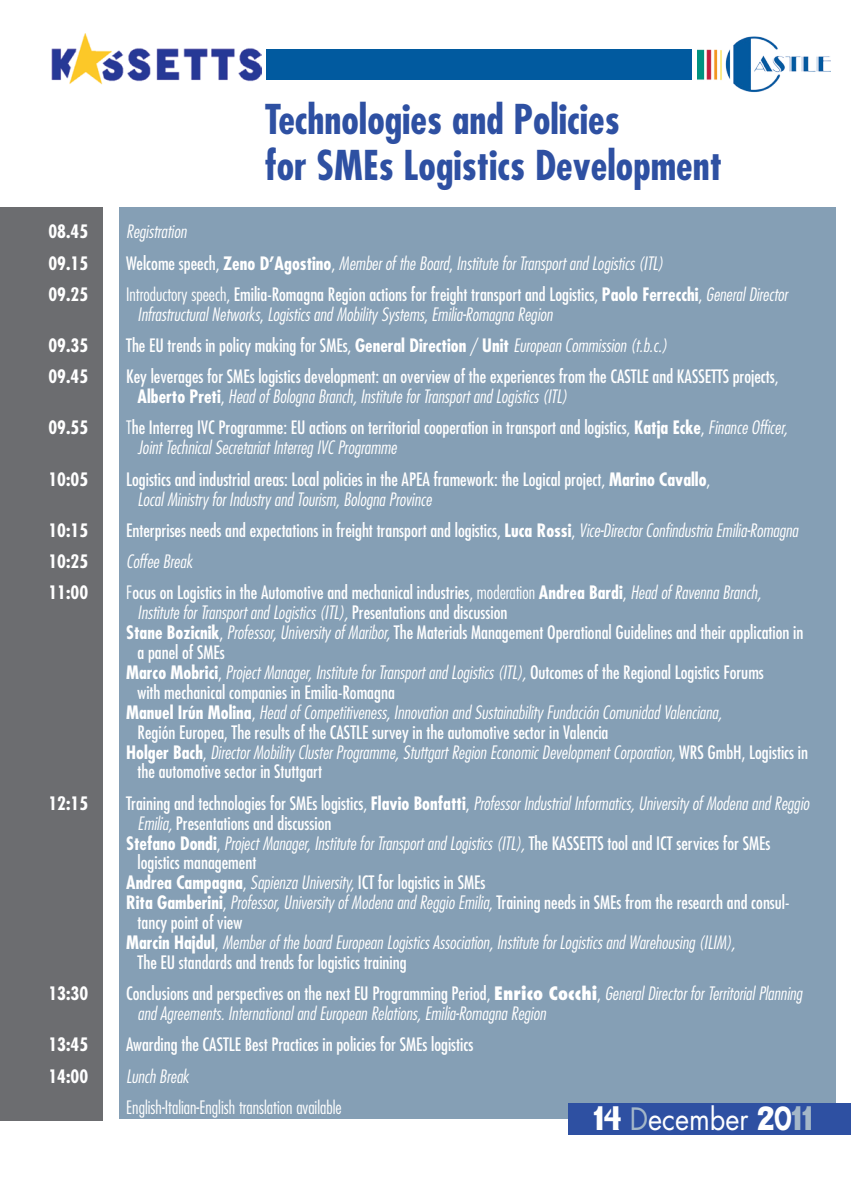
<style>
.page{position:relative;width:851px;height:1191px;background:#fff}
.page>*{position:absolute;margin:0;border:0;box-sizing:border-box;transform-origin:0 0}
.t1{font:700 condensed 40px/46px "Futura";color:#2e50a2}
.t2{font:30px "Futura";color:#fff;scale:.9 1}
.t3{font:condensed 18px/19.8px "Futura";color:#fff}
.t4{font:italic 300 condensed 18px/19.8px "Futura";color:#fff}
.t5{font:700 condensed 18px "Futura";color:#fff}
.t6{font:300 condensed 18px "Futura";color:#fff}
.s1{font-weight:400;font-style:normal}
.s2{font-style:normal}
.s3{font-weight:700;font-style:normal}
.s4{font-weight:300}
.s5{font-weight:700}
.s6{font-weight:300;font-style:italic}
.s7{font-weight:800;font-style:normal}
.s8{font-family:"Baikal"}
.s9{color:#a4b7c8}
.s10{font-family:"Baikal";color:#a4b7c8}
</style>
<div class="page">
<div style="left:0;top:207px;width:102px;height:913px;background:#6c6d70"></div>
<div style="left:119px;top:207px;width:716px;height:912px;background:#859fb5"></div>
<div style="left:266px;top:49px;width:487px;height:30px;background:#015a9f"></div>
<img style="left:51px;top:33px;width:210px;height:52px">
<div style="left:692px;top:27px;width:141px;height:72px;background:#fff"></div>
<img style="left:697px;top:36px;width:133px;height:57px">
<div style="left:568px;top:1103px;width:282px;height:31px;background:#2e50a2"></div>
<p class="t1" style="left:265px;top:96px;width:459px">Technologies and Policies<br>for SMEs Logistics Development</p>
<p class="t5" style="left:48px;top:220px;width:41px">08.45</p>
<p class="t4" style="left:126px;top:222px;width:62px">Registration</p>
<p class="t5" style="left:48px;top:251px;width:41px">09.15</p>
<p class="t4" style="left:126px;top:253px;width:538px"><span class="s1">Welcome speech</span><span class="s2">,</span> <span class="s3">Zeno D’Agostino</span><span class="s2">,</span> Member of the Board<span class="s2">,</span> Institute for Transport and Logistics (ITL)</p>
<p class="t5" style="left:48px;top:283px;width:41px">09.25</p>
<p class="t4" style="left:137px;top:284px;width:651px;text-indent:-11px"><span class="s2">Introductory speech,</span> <span class="s1">Emilia-Romagna Region actions for freight transport and Logistics</span><span class="s2">,</span> <span class="s3">Paolo Ferrecchi</span><span class="s2">,</span> General Director<br>Infrastructural Networks<span class="s2">,</span> Logistics and Mobility Systems<span class="s2">,</span> Emilia-Romagna Region</p>
<p class="t5" style="left:48px;top:334px;width:41px">09.35</p>
<p class="t3" style="left:126px;top:335px;width:542px">The EU trends in policy making for SMEs<span class="s4">,</span> <span class="s5">General Direction</span> <span class="s4">/</span> <span class="s5">Unit</span> <span class="s6">European Commission (t.b.c.)</span></p>
<p class="t5" style="left:48px;top:365px;width:41px">09.45</p>
<p class="t3" style="left:137px;top:367px;width:642px;text-indent:-11px">Key leverages for SMEs logistics development: an overview of the experiences from the CASTLE and KASSETTS projects<span class="s4">,<br></span><span class="s5">Alberto Preti</span><span class="s4">,</span> <span class="s6">Head of Bologna Branch, Institute for Transport and Logistics (ITL)</span></p>
<p class="t5" style="left:48px;top:416px;width:41px">09.55</p>
<p class="t3" style="left:137px;top:418px;width:651px;text-indent:-11px"><span class="s4">T</span>he Interreg IVC Programme: EU actions on territorial cooperation in transport and logistics<span class="s4">,</span> <span class="s5">Katja Ecke</span><span class="s4">,</span> <span class="s6">Finance Officer,<br>Joint Technical Secretariat Interreg IVC Programme</span></p>
<p class="t5" style="left:48px;top:467px;width:41px">10:05</p>
<p class="t3" style="left:137px;top:469px;width:574px;text-indent:-11px">Logistics and industrial areas: Local policies in the APEA framework: the Logical project<span class="s4">,</span> <span class="s5">Marino Cavallo</span><span class="s4">,<br></span><span class="s6">Local Ministry for Industry and Tourism, Bologna Province</span></p>
<p class="t5" style="left:48px;top:518px;width:41px">10:15</p>
<p class="t3" style="left:126px;top:520px;width:673px">Enterprises needs and expectations in freight transport and logistics<span class="s4">,</span> <span class="s5">Luca Rossi</span><span class="s4">,</span> <span class="s6">Vice-Director Confindustria Emilia-Romagna</span></p>
<p class="t5" style="left:48px;top:550px;width:41px">10:25</p>
<p class="t4" style="left:126px;top:551px;width:68px">Coffee Break</p>
<p class="t5" style="left:48px;top:581px;width:41px">11:00</p>
<p class="t3" style="left:137px;top:582px;width:625px;text-indent:-11px"><span class="s4">F</span>ocus on Logistics in the Automotive and mechanical industries<span class="s4">, moderation</span> <span class="s5">Andrea Bardi</span><span class="s4">,</span> <span class="s6">Head of Ravenna Branch,<br>Institute for Transport and Logistics (ITL),</span> Presentations and discussion</p>
<p class="t3" style="left:137px;top:622px;width:667px;text-indent:-11px"><span class="s5">Stane Bozicnik</span><span class="s4">,</span> <span class="s6">Professor, University of Maribor,</span> The Materials Management Operational Guidelines and their application in a panel of SMEs</p>
<p class="t3" style="left:137px;top:662px;width:627px;text-indent:-11px"><span class="s5">Marco Mobrici</span><span class="s4">,</span> <span class="s6">Project Manager, Institute for Transport and Logistics (ITL),</span> Outcomes of the Regional Logistics Forums with mechanical companies in Emilia-Romagna</p>
<p class="t4" style="left:137px;top:702px;width:586px;text-indent:-11px"><span class="s3">Manuel Irún Molina</span><span class="s2">,</span> Head of Competitiveness, Innovation and Sustainability Fundación Comunidad Valenciana,<br><span class="s1">Región Europea, The results of the CASTLE survey in the automotive sector in Valencia</span></p>
<p class="t4" style="left:137px;top:742px;width:672px;text-indent:-11px"><span class="s3">Holger Bach</span><span class="s2">,</span> Director Mobility Cluster Programme, Stuttgart Region Economic Development Corporation, <span class="s1">WRS GmbH, Logistics in the automotive sector in Stuttgart</span></p>
<p class="t5" style="left:48px;top:791px;width:41px">12:15</p>
<p class="t3" style="left:137px;top:793px;width:673px;text-indent:-11px">Training and technologies for SMEs logistics<span class="s4">,</span> <span class="s5">Flavio Bonfatti</span><span class="s4">,</span> <span class="s6">Professor Industrial Informatics, University of Modena and Reggio<br>Emilia,</span> Presentations and discussion</p>
<p class="t3" style="left:137px;top:833px;width:634px;text-indent:-11px"><span class="s5">Stefano Dondi</span><span class="s4">,</span> <span class="s6">Project Manager, Institute for Transport and Logistics (ITL),</span> The KASSETTS tool and ICT services for SMEs logistics management</p>
<p class="t3" style="left:126px;top:872px;width:360px"><span class="s5">Andrea Campagna</span><span class="s4">,</span> <span class="s6">Sapienza University,</span> ICT for logistics in SMEs</p>
<p class="t3" style="left:137px;top:892px;width:653px;text-indent:-11px"><span class="s5">Rita Gamberini</span><span class="s4">,</span> <span class="s6">Professor, University of Modena and Reggio Emilia,</span> Training needs in SMEs from the research and consul&shy;tancy point of view</p>
<p class="t4" style="left:137px;top:932px;width:599px;text-indent:-11px"><span class="s3">Marcin Hajdul</span><span class="s2">,</span> Member of the board European Logistics Association, Institute for Logistics and Warehousing (ILIM),<br><span class="s1">The EU standards and trends for logistics training</span></p>
<p class="t5" style="left:48px;top:982px;width:41px">13:30</p>
<p class="t4" style="left:137px;top:983px;width:666px;text-indent:-11px"><span class="s1">Conclusions and perspectives on the next EU Programming Period</span><span class="s2">,</span> <span class="s7">Enrico Cocchi</span><span class="s2">,</span> General Director for Territorial Planning and Agreements. International and European Relations, Emilia-Romagna Region</p>
<p class="t5" style="left:48px;top:1033px;width:41px">13:45</p>
<p class="t3" style="left:126px;top:1034px;width:349px">Awarding the CASTLE Best Practices in policies for SMEs logistics</p>
<p class="t5" style="left:48px;top:1064px;width:41px">14:00</p>
<p class="t4" style="left:126px;top:1066px;width:64px">Lunch Break</p>
<p class="t6" style="left:126px;top:1096px;width:217px">English-Italian-English translation available</p>
<p class="t2" style="left:593px;top:1100px;width:245px"><span class="s8">14</span> <span class="s9">D</span>ecember <span class="s8">20</span><span class="s10">11</span></p>
</div>
